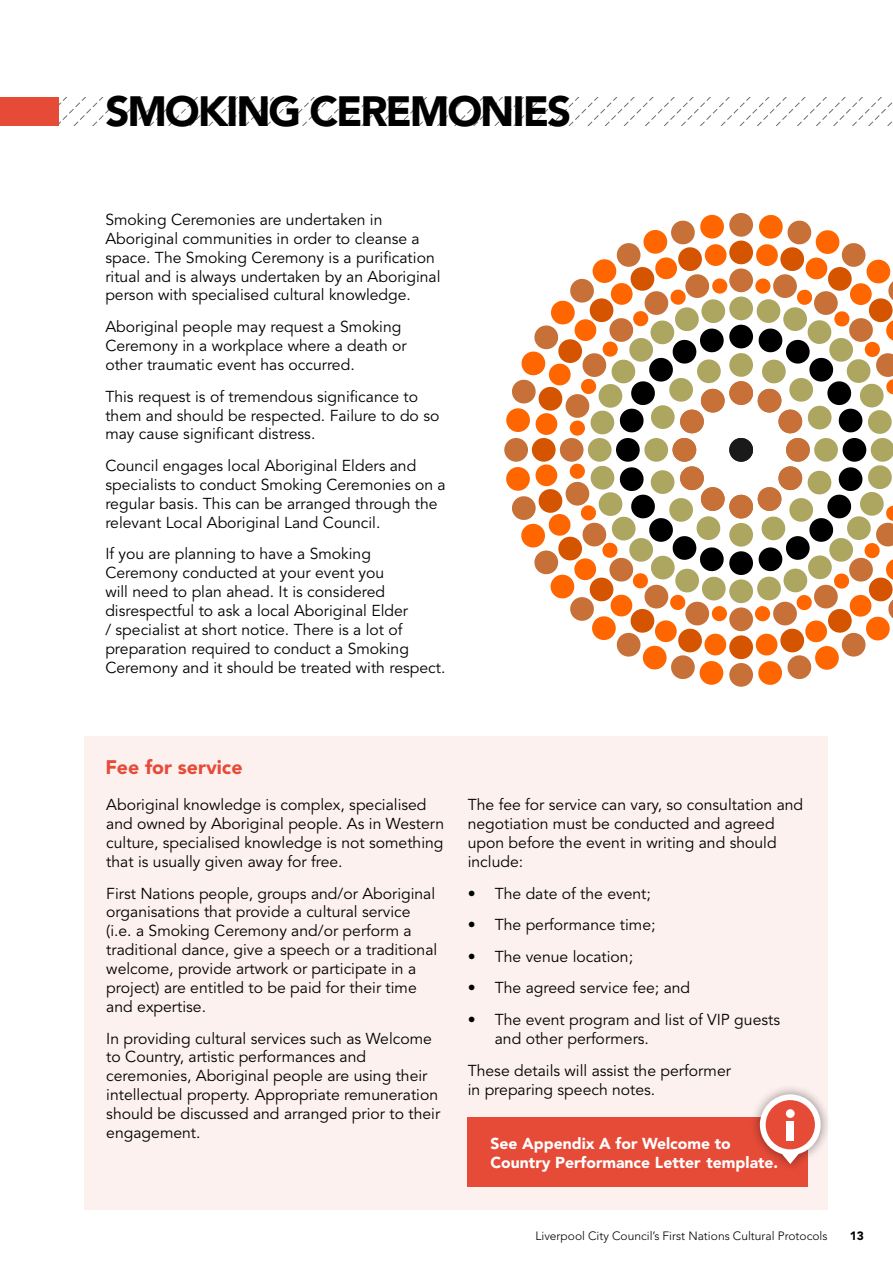
<style>
.page{position:relative;width:893px;height:1263px;background:#fff}
.page>*{position:absolute;margin:0;border:0;box-sizing:border-box;transform-origin:0 0}
.t1{font:900 42px "Avenir LT Std";letter-spacing:-.05em;color:#000}
.t2{font:900 19.5px "Avenir LT Std";color:#e64b38}
.t3{font:15.75px/18.9px "Avenir LT Std";color:#000}
.t4{font:900 15.75px/18.9px "Avenir LT Std";color:#fff}
.t5{font:300 12px "Avenir LT Std";color:#000}
.t6{font:900 12px "Avenir LT Std";color:#000}
</style>
<div class="page">
<div style="left:84px;top:736px;width:744px;height:473px;background:#fdf1ef"></div>
<svg style="left:58px;top:97px;width:835px;height:29px"></svg>
<div style="left:0;top:97px;width:58px;height:29px;background:#e64b38"></div>
<div style="left:729px;top:438px;width:24px;height:24px;background:#1a1a1a;border-radius:50%"></div>
<div style="left:729px;top:381px;width:24px;height:24px;background:#c77038;border-radius:50%"></div>
<div style="left:729px;top:495px;width:24px;height:23px;background:#c77038;border-radius:50%"></div>
<div style="left:729px;top:353px;width:24px;height:24px;background:#ada661;border-radius:50%"></div>
<div style="left:729px;top:523px;width:24px;height:24px;background:#ada661;border-radius:50%"></div>
<div style="left:729px;top:325px;width:24px;height:23px;background:#000;border-radius:50%"></div>
<div style="left:729px;top:551px;width:24px;height:24px;background:#000;border-radius:50%"></div>
<div style="left:729px;top:297px;width:24px;height:23px;background:#ada661;border-radius:50%"></div>
<div style="left:729px;top:579px;width:24px;height:24px;background:#ada661;border-radius:50%"></div>
<div style="left:729px;top:268px;width:24px;height:24px;background:#c77038;border-radius:50%"></div>
<div style="left:729px;top:241px;width:24px;height:23px;background:#d45400;border-radius:50%"></div>
<div style="left:729px;top:213px;width:24px;height:24px;background:#c77038;border-radius:50%"></div>
<div style="left:729px;top:607px;width:24px;height:24px;background:#c77038;border-radius:50%"></div>
<div style="left:729px;top:635px;width:24px;height:24px;background:#d45400;border-radius:50%"></div>
<div style="left:729px;top:663px;width:24px;height:24px;background:#c77038;border-radius:50%"></div>
<svg style="left:505px;top:214px;width:225px;height:471px"></svg>
<svg style="left:752px;top:214px;width:141px;height:471px"></svg>
<div style="left:468px;top:1117px;width:340px;height:70px;background:#e64b38"></div>
<div style="left:749px;top:1084px;width:82px;height:89px;background:#000;opacity:.45"></div>
<svg style="left:760px;top:1094px;width:61px;height:70px"></svg>
<div style="left:786px;top:1109px;width:9px;height:9px;background:#fff;border-radius:50%"></div>
<div style="left:786px;top:1121px;width:8px;height:20px;background:#fff"></div>
<h1 class="t1" style="left:105px;top:86px;width:467px">SMOKING CEREMONIES</h1>
<p class="t3" style="left:105px;top:210px;width:337px">Smoking Ceremonies are undertaken in Aboriginal communities in order to cleanse a space. The Smoking Ceremony is a purification ritual and is always undertaken by an Aboriginal person with specialised cultural knowledge.</p>
<p class="t3" style="left:105px;top:318px;width:303px">Aboriginal people may request a Smoking<br>Ceremony in a workplace where a death or other traumatic event has occurred.</p>
<p class="t3" style="left:105px;top:387px;width:335px">This request is of tremendous significance to them and should be respected. Failure to do so may cause significant distress.</p>
<p class="t3" style="left:105px;top:457px;width:342px">Council engages local Aboriginal Elders and specialists to conduct Smoking Ceremonies on a regular basis. This can be arranged through the relevant Local Aboriginal Land Council.</p>
<p class="t3" style="left:105px;top:545px;width:342px">If you are planning to have a Smoking Ceremony conducted at your event you<br>will need to plan ahead. It is considered disrespectful to ask a local Aboriginal Elder<br>/ specialist at short notice. There is a lot of preparation required to conduct a Smoking Ceremony and it should be treated with respect.</p>
<p class="t2" style="left:105px;top:756px;width:139px">Fee for service</p>
<p class="t3" style="left:106px;top:796px;width:339px">Aboriginal knowledge is complex, specialised and owned by Aboriginal people. As in Western culture, specialised knowledge is not something that is usually given away for free.</p>
<p class="t3" style="left:106px;top:884px;width:332px">First Nations people, groups and/or Aboriginal organisations that provide a cultural service (i.e. a Smoking Ceremony and/or perform a traditional dance, give a speech or a traditional welcome, provide artwork or participate in a project) are entitled to be paid for their time and expertise.</p>
<p class="t3" style="left:106px;top:1029px;width:335px">In providing cultural services such as Welcome to Country, artistic performances and ceremonies, Aboriginal people are using their intellectual property. Appropriate remuneration should be discussed and arranged prior to their engagement.</p>
<p class="t3" style="left:468px;top:796px;width:337px">The fee for service can vary, so consultation and negotiation must be conducted and agreed upon before the event in writing and should include:</p>
<p class="t3" style="left:468px;top:884px;width:185px">• The date of the event;</p>
<p class="t3" style="left:468px;top:916px;width:189px">• The performance time;</p>
<p class="t3" style="left:468px;top:947px;width:167px">• The venue location;</p>
<p class="t3" style="left:468px;top:979px;width:224px">• The agreed service fee; and</p>
<p class="t3" style="left:495px;top:1011px;width:287px;text-indent:-27px">• The event program and list of VIP guests and other performers.</p>
<p class="t3" style="left:468px;top:1061px;width:265px">These details will assist the performer in preparing speech notes.</p>
<p class="t4" style="left:490px;top:1134px;width:289px">See Appendix A for Welcome to<br>Country Performance Letter template.</p>
<p class="t5" style="left:535px;top:1228px;width:294px">Liverpool City Council’s First Nations Cultural Protocols</p>
<p class="t6" style="left:850px;top:1228px;width:16px">13</p>
</div>
